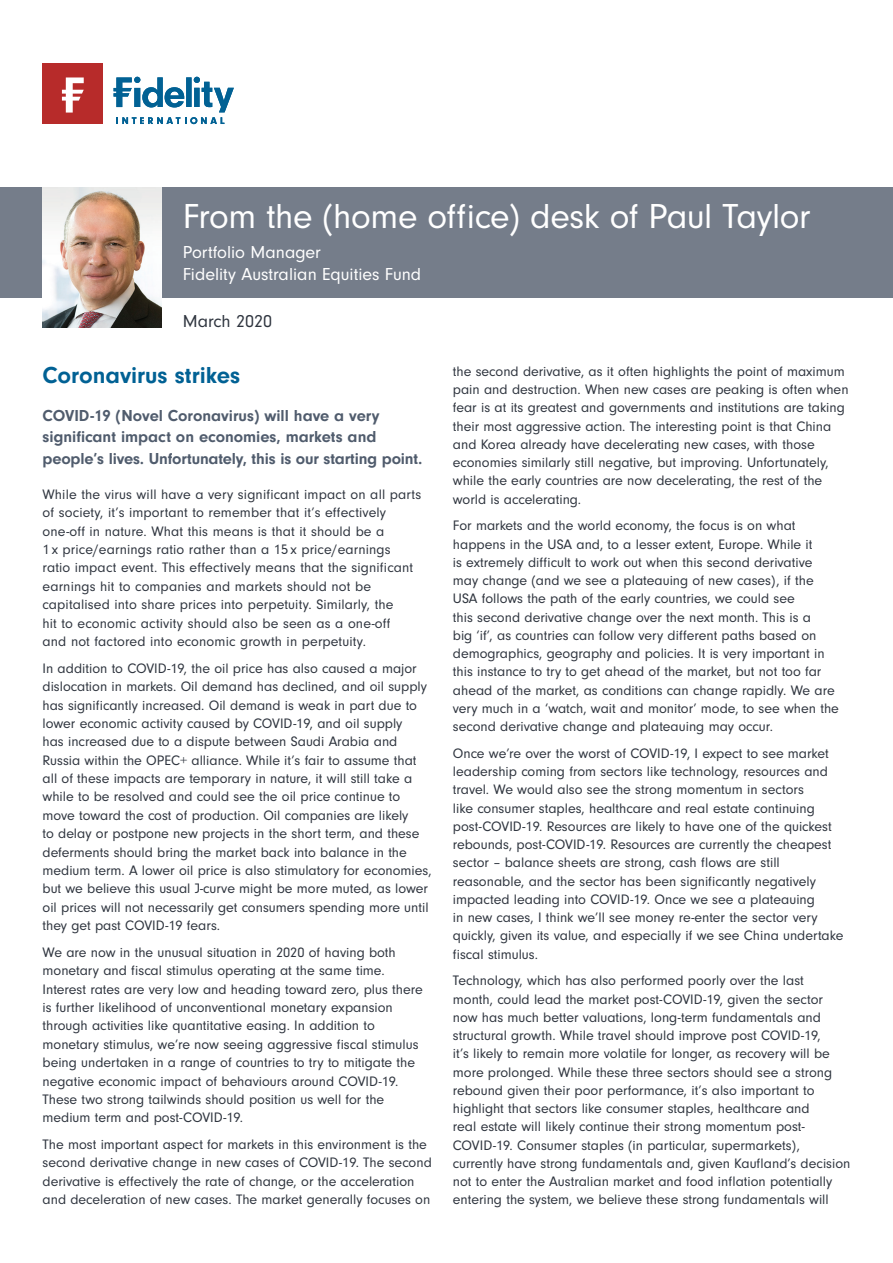
<style>
.page{position:relative;width:893px;height:1263px;background:#fff}
.page>*{position:absolute;margin:0;border:0;box-sizing:border-box;transform-origin:0 0}
.Masthead{font:36px "Neuzeit Gro";letter-spacing:-.01em;color:#fff}
.SUB-HEADING{font:700 24px "Neuzeit Gro";color:#016194}
.Masthead_Subhead{font:18px/21.8px "Neuzeit Gro";color:#fff}
.Date{font:18px "Neuzeit Gro";color:#2f353f}
.Intro_paragraph{font:700 16.5px/21.3px "Neuzeit Gro";letter-spacing:-.005em;color:#505c6d}
.Body_text{font:14.25px/18.3px "Neuzeit Gro";color:#2f353f}
</style>
<div class="page">
<div style="left:43px;top:64px;width:60px;height:60px;background:#b72b2a"></div>
<svg style="left:62px;top:77px;width:22px;height:36px"></svg>
<svg style="left:114px;top:77px;width:120px;height:47px"></svg>
<div style="left:0;top:187px;width:893px;height:111px;background:#757d8a"></div>
<img style="left:43px;top:187px;width:119px;height:140px">
<p class="Masthead" style="left:183px;top:196px;width:629px">From the (home office) desk of Paul Taylor</p>
<p class="Masthead_Subhead" style="left:183px;top:241px;width:240px">Portfolio Manager<br>Fidelity Australian Equities Fund</p>
<p class="Date" style="left:183px;top:311px;width:91px">March 2020</p>
<p class="SUB-HEADING" style="left:43px;top:361px;width:199px">Coronavirus strikes</p>
<p class="Intro_paragraph" style="left:43px;top:405px;width:381px">COVID-19 (Novel Coronavirus) will have a very significant impact on economies, markets and people’s lives. Unfortunately, this is our starting point.</p>
<p class="Body_text" style="left:43px;top:485px;width:380px">While the virus will have a very significant impact on all parts of society, it’s important to remember that it’s effectively one-off in nature. What this means is that it should be a<br>1 x price/earnings ratio rather than a 15 x price/earnings ratio impact event. This effectively means that the significant earnings hit to companies and markets should not be capitalised into share prices into perpetuity. Similarly, the<br>hit to economic activity should also be seen as a one-off<br>and not factored into economic growth in perpetuity.</p>
<p class="Body_text" style="left:43px;top:659px;width:391px">In addition to COVID-19, the oil price has also caused a major dislocation in markets. Oil demand has declined, and oil supply has significantly increased. Oil demand is weak in part due to lower economic activity caused by COVID-19, and oil supply<br>has increased due to a dispute between Saudi Arabia and Russia within the OPEC+ alliance. While it’s fair to assume that all of these impacts are temporary in nature, it will still take a while to be resolved and could see the oil price continue to move toward the cost of production. Oil companies are likely<br>to delay or postpone new projects in the short term, and these deferments should bring the market back into balance in the medium term. A lower oil price is also stimulatory for economies, but we believe this usual J-curve might be more muted, as lower oil prices will not necessarily get consumers spending more until they get past COVID-19 fears.</p>
<p class="Body_text" style="left:43px;top:943px;width:382px">We are now in the unusual situation in 2020 of having both monetary and fiscal stimulus operating at the same time.<br>Interest rates are very low and heading toward zero, plus there is further likelihood of unconventional monetary expansion through activities like quantitative easing. In addition to monetary stimulus, we’re now seeing aggressive fiscal stimulus being undertaken in a range of countries to try to mitigate the negative economic impact of behaviours around COVID-19.<br>These two strong tailwinds should position us well for the medium term and post-COVID-19.</p>
<p class="Body_text" style="left:43px;top:1135px;width:391px">The most important aspect for markets in this environment is the second derivative change in new cases of COVID-19. The second derivative is effectively the rate of change, or the acceleration and deceleration of new cases. The market generally focuses on</p>
<p class="Body_text" style="left:453px;top:362px;width:397px">the second derivative, as it often highlights the point of maximum pain and destruction. When new cases are peaking is often when fear is at its greatest and governments and institutions are taking their most aggressive action. The interesting point is that China and Korea already have decelerating new cases, with those economies similarly still negative, but improving. Unfortunately, while the early countries are now decelerating, the rest of the world is accelerating.</p>
<p class="Body_text" style="left:453px;top:517px;width:388px">For markets and the world economy, the focus is on what happens in the USA and, to a lesser extent, Europe. While it<br>is extremely difficult to work out when this second derivative may change (and we see a plateauing of new cases), if the USA follows the path of the early countries, we could see<br>this second derivative change over the next month. This is a<br>big ‘if’, as countries can follow very different paths based on demographics, geography and policies. It is very important in this instance to try to get ahead of the market, but not too far ahead of the market, as conditions can change rapidly. We are very much in a ‘watch, wait and monitor’ mode, to see when the second derivative change and plateauing may occur.</p>
<p class="Body_text" style="left:453px;top:744px;width:392px">Once we’re over the worst of COVID-19, I expect to see market leadership coming from sectors like technology, resources and travel. We would also see the strong momentum in sectors<br>like consumer staples, healthcare and real estate continuing post-COVID-19. Resources are likely to have one of the quickest rebounds, post-COVID-19. Resources are currently the cheapest sector – balance sheets are strong, cash flows are still reasonable, and the sector has been significantly negatively impacted leading into COVID-19. Once we see a plateauing<br>in new cases, I think we’ll see money re-enter the sector very quickly, given its value, and especially if we see China undertake fiscal stimulus.</p>
<p class="Body_text" style="left:453px;top:972px;width:399px">Technology, which has also performed poorly over the last<br>month, could lead the market post-COVID-19, given the sector now has much better valuations, long-term fundamentals and structural growth. While travel should improve post COVID-19,<br>it’s likely to remain more volatile for longer, as recovery will be more prolonged. While these three sectors should see a strong rebound given their poor performance, it’s also important to highlight that sectors like consumer staples, healthcare and<br>real estate will likely continue their strong momentum post-COVID-19. Consumer staples (in particular, supermarkets), currently have strong fundamentals and, given Kaufland’s decision not to enter the Australian market and food inflation potentially entering the system, we believe these strong fundamentals will</p>
</div>
